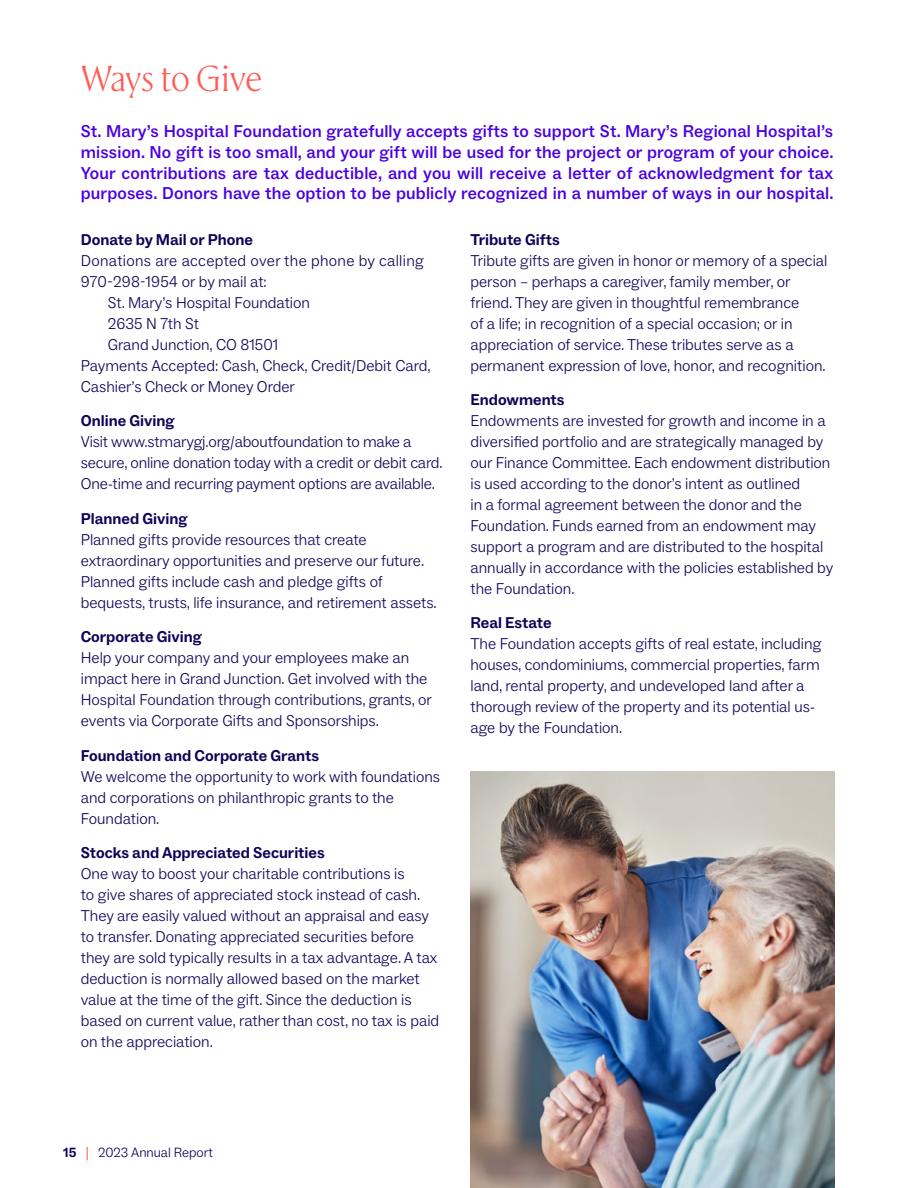
<style>
.page{position:relative;width:918px;height:1188px;background:#fff}
.page>*{position:absolute;margin:0;border:0;box-sizing:border-box;transform-origin:0 0}
.t1{font:36px "Rector";letter-spacing:-.025em;color:#ff5d55}
.t2{font:500 17.25px/20.7px "ABC Social";letter-spacing:.01em;color:#4a00e2;text-align:justify}
.t3{font:300 15.75px/21px "ABC Social";color:#110057}
.t4{font:700 15.75px "ABC Social";color:#110057}
.t5{font:300 15.75px "ABC Social";letter-spacing:.02em;color:#110057}
.t6{font:300 13.5px "ABC Social";color:#110057}
.s1{font-weight:700}
.s2{font-weight:400;color:#ff5d55}
</style>
<div class="page">
<img style="left:470px;top:771px;width:365px;height:417px">
<h1 class="t1" style="left:81px;top:54px;width:183px">Ways to Give</h1>
<p class="t2" style="left:81px;top:122px;width:754px">St. Mary’s Hospital Foundation gratefully accepts gifts to support St. Mary’s Regional Hospital’s mission. No gift is too small, and your gift will be used for the project or program of your choice.<br>Your contributions are tax deductible, and you will receive a letter of acknowledgment for tax purposes. Donors have the option to be publicly recognized in a number of ways in our hospital.</p>
<p class="t4" style="left:81px;top:230px;width:174px">Donate by Mail or Phone</p>
<p class="t5" style="left:81px;top:251px;width:345px">Donations are accepted over the phone by calling</p>
<p class="t3" style="left:81px;top:271px;width:188px">970-298-1954 or by mail at:</p>
<p class="t3" style="left:108px;top:292px;width:204px">St. Mary’s Hospital Foundation</p>
<p class="t3" style="left:108px;top:313px;width:93px">2635 N 7th St</p>
<p class="t3" style="left:108px;top:334px;width:172px">Grand Junction, CO 81501</p>
<p class="t3" style="left:81px;top:355px;width:351px">Payments Accepted: Cash, Check, Credit/Debit Card,</p>
<p class="t3" style="left:81px;top:376px;width:216px">Cashier’s Check or Money Order</p>
<p class="t4" style="left:81px;top:411px;width:95px">Online Giving</p>
<p class="t3" style="left:81px;top:432px;width:363px">Visit www.stmarygj.org/aboutfoundation to make a secure, online donation today with a credit or debit card.<br>One-time and recurring payment options are available.</p>
<p class="t4" style="left:81px;top:509px;width:108px">Planned Giving</p>
<p class="t3" style="left:81px;top:529px;width:357px">Planned gifts provide resources that create extraordinary opportunities and preserve our future.<br>Planned gifts include cash and pledge gifts of bequests, trusts, life insurance, and retirement assets.</p>
<p class="t4" style="left:81px;top:627px;width:123px">Corporate Giving</p>
<p class="t3" style="left:81px;top:648px;width:353px">Help your company and your employees make an impact here in Grand Junction. Get involved with the Hospital Foundation through contributions, grants, or events via Corporate Gifts and Sponsorships.</p>
<p class="t4" style="left:81px;top:746px;width:240px">Foundation and Corporate Grants</p>
<p class="t3" style="left:81px;top:766px;width:361px">We welcome the opportunity to work with foundations and corporations on philanthropic grants to the<br>Foundation.</p>
<p class="t4" style="left:81px;top:843px;width:245px">Stocks and Appreciated Securities</p>
<p class="t3" style="left:81px;top:863px;width:360px">One way to boost your charitable contributions is<br>to give shares of appreciated stock instead of cash.<br>They are easily valued without an appraisal and easy to transfer. Donating appreciated securities before they are sold typically results in a tax advantage. A tax deduction is normally allowed based on the market value at the time of the gift. Since the deduction is based on current value, rather than cost, no tax is paid on the appreciation.</p>
<p class="t4" style="left:470px;top:230px;width:91px">Tribute Gifts</p>
<p class="t3" style="left:470px;top:250px;width:358px">Tribute gifts are given in honor or memory of a special person – perhaps a caregiver, family member, or friend. They are given in thoughtful remembrance<br>of a life; in recognition of a special occasion; or in appreciation of service. These tributes serve as a permanent expression of love, honor, and recognition.</p>
<p class="t4" style="left:470px;top:390px;width:96px">Endowments</p>
<p class="t3" style="left:470px;top:410px;width:364px">Endowments are invested for growth and income in a diversified portfolio and are strategically managed by our Finance Committee. Each endowment distribution is used according to the donor’s intent as outlined<br>in a formal agreement between the donor and the Foundation. Funds earned from an endowment may support a program and are distributed to the hospital annually in accordance with the policies established by the Foundation.</p>
<p class="t4" style="left:470px;top:614px;width:83px">Real Estate</p>
<p class="t3" style="left:470px;top:634px;width:352px">The Foundation accepts gifts of real estate, including houses, condominiums, commercial properties, farm land, rental property, and undeveloped land after a thorough review of the property and its potential us&shy;age by the Foundation.</p>
<p class="t6" style="left:63px;top:1144px;width:151px"><span class="s1">15</span> <span class="s2">|</span> 2023 Annual Report</p>
</div>
